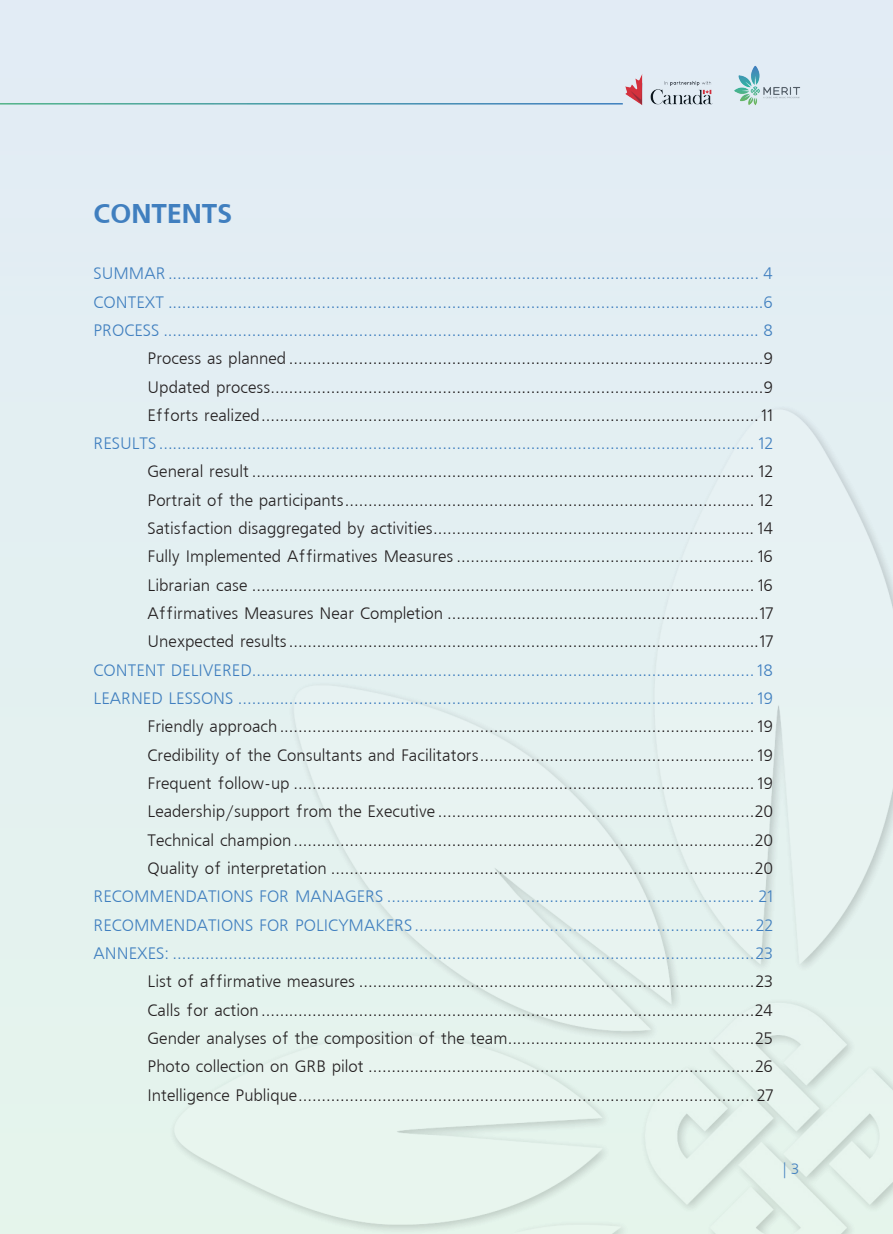
<style>
.page{position:relative;width:893px;height:1234px;background:#fff}
.page>*{position:absolute;margin:0;border:0;box-sizing:border-box;transform-origin:0 0}
.t1{font:700 27px "Mogul Freeset";color:#407fbf}
.t2{font:16.5px "Mogul Freeset";color:#231f20}
.t3{font:16.5px "Mogul Freeset";color:#407fbf}
.t4{font:15px "Mogul Freeset";color:#407fbf}
</style>
<div class="page">
<div style="left:0;top:0;width:893px;height:1233px;background:#e3eef3"></div>
<div style="left:169px;top:403px;width:724px;height:830px;background:#e4f2f0"></div>
<p class="t1" style="left:94px;top:198px;width:140px">CONTENTS</p>
<p class="t3" style="left:94px;top:265px;width:681px">SUMMAR............................................................................................................................... 4</p>
<p class="t3" style="left:94px;top:293px;width:681px">CONTEXT ................................................................................................................................6</p>
<p class="t3" style="left:94px;top:321px;width:681px">PROCESS ................................................................................................................................ 8</p>
<p class="t2" style="left:148px;top:350px;width:627px">Process as planned ......................................................................................................9</p>
<p class="t2" style="left:148px;top:378px;width:627px">Updated process..........................................................................................................9</p>
<p class="t2" style="left:148px;top:406px;width:627px">Efforts realized...........................................................................................................11</p>
<p class="t3" style="left:94px;top:435px;width:681px">RESULTS ................................................................................................................................ 12</p>
<p class="t2" style="left:148px;top:463px;width:627px">General result ............................................................................................................ 12</p>
<p class="t2" style="left:148px;top:491px;width:627px">Portrait of the participants........................................................................................ 12</p>
<p class="t2" style="left:148px;top:519px;width:627px">Satisfaction disaggregated by activities..................................................................... 14</p>
<p class="t2" style="left:148px;top:548px;width:627px">Fully Implemented Affirmatives Measures ................................................................ 16</p>
<p class="t2" style="left:148px;top:576px;width:627px">Librarian case ............................................................................................................ 16</p>
<p class="t2" style="left:148px;top:604px;width:627px">Affirmatives Measures Near Completion ...................................................................17</p>
<p class="t2" style="left:148px;top:633px;width:627px">Unexpected results .....................................................................................................17</p>
<p class="t3" style="left:94px;top:661px;width:681px">CONTENT DELIVERED............................................................................................................ 18</p>
<p class="t3" style="left:94px;top:689px;width:681px">LEARNED LESSONS ............................................................................................................... 19</p>
<p class="t2" style="left:148px;top:718px;width:627px">Friendly approach...................................................................................................... 19</p>
<p class="t2" style="left:148px;top:746px;width:627px">Credibility of the Consultants and Facilitators........................................................... 19</p>
<p class="t2" style="left:148px;top:774px;width:627px">Frequent follow-up ................................................................................................... 19</p>
<p class="t2" style="left:148px;top:802px;width:627px">Leadership/support from the Executive ....................................................................20</p>
<p class="t2" style="left:148px;top:831px;width:627px">Technical champion...................................................................................................20</p>
<p class="t2" style="left:148px;top:859px;width:627px">Quality of interpretation ...........................................................................................20</p>
<p class="t3" style="left:94px;top:887px;width:681px">RECOMMENDATIONS FOR MANAGERS ............................................................................... 21</p>
<p class="t3" style="left:94px;top:916px;width:681px">RECOMMENDATIONS FOR POLICYMAKERS .........................................................................22</p>
<p class="t3" style="left:94px;top:944px;width:681px">ANNEXES: .............................................................................................................................23</p>
<p class="t2" style="left:148px;top:972px;width:627px">List of affirmative measures .....................................................................................23</p>
<p class="t2" style="left:148px;top:1001px;width:627px">Calls for action..........................................................................................................24</p>
<p class="t2" style="left:148px;top:1029px;width:627px">Gender analyses of the composition of the team.....................................................25</p>
<p class="t2" style="left:148px;top:1057px;width:627px">Photo collection on GRB pilot ...................................................................................26</p>
<p class="t2" style="left:148px;top:1086px;width:627px">Intelligence Publique.................................................................................................. 27</p>
<p class="t4" style="left:783px;top:1161px;width:17px">| 3</p>
</div>
